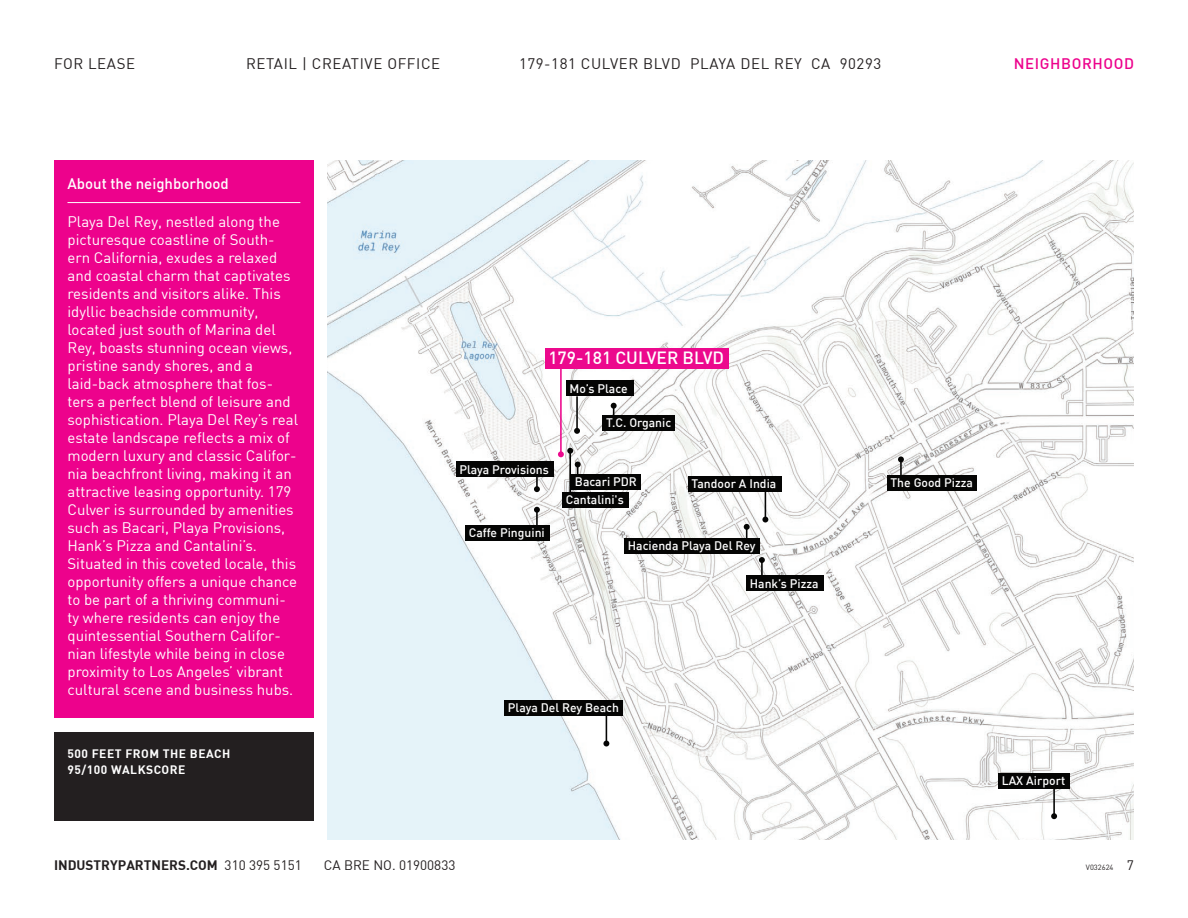
<style>
.page{position:relative;width:1188px;height:918px;background:#fff}
.page>*{position:absolute;margin:0;border:0;box-sizing:border-box;transform-origin:0 0}
.t1{font:500 17.4px "DIN";color:#fff}
.IND_BOXED_COPY{font:15px/18px "DIN";color:#fff}
.t2{font:15px "DIN";letter-spacing:.04em;color:#231f20}
.IND_BOXED_LARGE_HEADS{font:500 15px "DIN";color:#fff}
.IND_RUNNING_HEADER__PAGE_TITLE{font:500 15px "DIN";letter-spacing:.04em;color:#ed028c}
.t3{font:13.5px "DIN Bold";color:#231f20}
.t4{font:13.5px "DIN";color:#231f20}
.t5{font:500 12.15px/18.5px "DIN";color:#fff}
.IND_MAP_NEARBY{font:12px "DIN Bold";letter-spacing:.04em;color:#fff}
.t6{font:7.5px "DIN";color:#231f20}
.s1{font-family:"DIN"}
.s2{font-size:13.5px}
</style>
<div class="page">
<img style="left:327px;top:161px;width:807px;height:678px">
<div style="left:572px;top:474px;width:69px;height:15px;background:#050504"></div>
<hr style="left:569px;top:451px;width:2px;height:42px;background:#050504">
<div style="left:562px;top:492px;width:67px;height:16px;background:#050504"></div>
<hr style="left:761px;top:560px;width:2px;height:20px;background:#050504">
<svg style="left:759px;top:557px;width:6px;height:6px"></svg>
<div style="left:746px;top:576px;width:78px;height:15px;background:#050504"></div>
<hr style="left:900px;top:459px;width:2px;height:21px;background:#050504">
<svg style="left:898px;top:456px;width:6px;height:6px"></svg>
<div style="left:887px;top:475px;width:90px;height:16px;background:#050504"></div>
<hr style="left:576px;top:396px;width:2px;height:35px;background:#050504">
<svg style="left:574px;top:428px;width:6px;height:6px"></svg>
<div style="left:566px;top:381px;width:68px;height:15px;background:#050504"></div>
<svg style="left:611px;top:403px;width:6px;height:12px"></svg>
<div style="left:603px;top:415px;width:72px;height:16px;background:#050504"></div>
<hr style="left:536px;top:510px;width:2px;height:20px;background:#050504">
<svg style="left:534px;top:507px;width:6px;height:6px"></svg>
<div style="left:465px;top:525px;width:85px;height:16px;background:#050504"></div>
<svg style="left:744px;top:524px;width:6px;height:14px"></svg>
<div style="left:624px;top:538px;width:136px;height:15px;background:#050504"></div>
<svg style="left:534px;top:477px;width:6px;height:15px"></svg>
<div style="left:456px;top:462px;width:97px;height:15px;background:#050504"></div>
<svg style="left:762px;top:492px;width:6px;height:31px"></svg>
<div style="left:688px;top:476px;width:94px;height:16px;background:#050504"></div>
<svg style="left:603px;top:716px;width:6px;height:31px"></svg>
<div style="left:505px;top:700px;width:118px;height:16px;background:#050504"></div>
<hr style="left:1053px;top:787px;width:2px;height:29px;background:#050504">
<svg style="left:1051px;top:813px;width:6px;height:6px"></svg>
<div style="left:998px;top:773px;width:72px;height:16px;background:#050504"></div>
<hr style="left:560px;top:369px;width:2px;height:85px;background:#ec098d">
<svg style="left:558px;top:448px;width:23px;height:37px"></svg>
<div style="left:545px;top:348px;width:183px;height:21px;background:#ec098d"></div>
<div style="left:54px;top:160px;width:260px;height:558px;background:#ed028c"></div>
<hr style="left:68px;top:202px;width:232px;height:1px;background:#fff">
<div style="left:54px;top:732px;width:260px;height:89px;background:#231f20"></div>
<p class="t2" style="left:54px;top:54px;width:83px">FOR LEASE</p>
<p class="t2" style="left:246px;top:54px;width:196px">RETAIL | CREATIVE OFFICE</p>
<p class="t2" style="left:519px;top:54px;width:364px">179-181 CULVER BLVD PLAYA DEL REY CA 90293</p>
<p class="IND_RUNNING_HEADER__PAGE_TITLE" style="left:1014px;top:54px;width:122px">NEIGHBORHOOD</p>
<p class="IND_BOXED_LARGE_HEADS" style="left:68px;top:174px;width:163px">About the neighborhood</p>
<p class="IND_BOXED_COPY" style="left:68px;top:212px;width:232px">Playa Del Rey, nestled along the picturesque coastline of South&shy;ern California, exudes a relaxed and coastal charm that captivates residents and visitors alike. This idyllic beachside community, located just south of Marina del Rey, boasts stunning ocean views, pristine sandy shores, and a laid-back atmosphere that fos&shy;ters a perfect blend of leisure and sophistication. Playa Del Rey’s real estate landscape reflects a mix of modern luxury and classic Califor&shy;nia beachfront living, making it an attractive leasing opportunity. 179<br>Culver is surrounded by amenities such as Bacari, Playa Provisions, Hank’s Pizza and Cantalini’s.<br>Situated in this coveted locale, this opportunity offers a unique chance to be part of a thriving communi&shy;ty where residents can enjoy the quintessential Southern Califor&shy;nian lifestyle while being in close proximity to Los Angeles’ vibrant cultural scene and business hubs.</p>
<p class="IND_MAP_NEARBY" style="left:68px;top:746px;width:164px">500 FEET FROM THE BEACH</p>
<p class="IND_MAP_NEARBY" style="left:68px;top:762px;width:119px">95/100 WALKSCORE</p>
<p class="t1" style="left:548px;top:347px;width:177px">179-181 CULVER BLVD</p>
<p class="t5" style="left:459px;top:460px;width:91px">Playa Provisions</p>
<p class="t5" style="left:469px;top:523px;width:78px">Caffe Pinguini</p>
<p class="t5" style="left:570px;top:379px;width:60px">Mo’s Place</p>
<p class="t5" style="left:606px;top:413px;width:67px">T.C. Organic</p>
<p class="t5" style="left:566px;top:472px;width:73px;text-indent:9px">Bacari PDR<br>Cantalini's</p>
<p class="t5" style="left:692px;top:474px;width:86px">Tandoor A India</p>
<p class="t5" style="left:628px;top:536px;width:129px">Hacienda Playa Del Rey</p>
<p class="t5" style="left:750px;top:574px;width:70px">Hank’s Pizza</p>
<p class="t5" style="left:508px;top:698px;width:113px">Playa Del Rey Beach</p>
<p class="t5" style="left:890px;top:473px;width:84px">The Good Pizza</p>
<p class="t5" style="left:1002px;top:771px;width:65px">LAX Airport</p>
<p class="t3" style="left:54px;top:856px;width:249px">INDUSTRYPARTNERS.COM <span class="s1">310 395 5151</span></p>
<p class="t4" style="left:324px;top:857px;width:133px">CA BRE NO. 01900833</p>
<p class="t6" style="left:1086px;top:862px;width:50px">V032624 <span class="s2">7</span></p>
</div>
